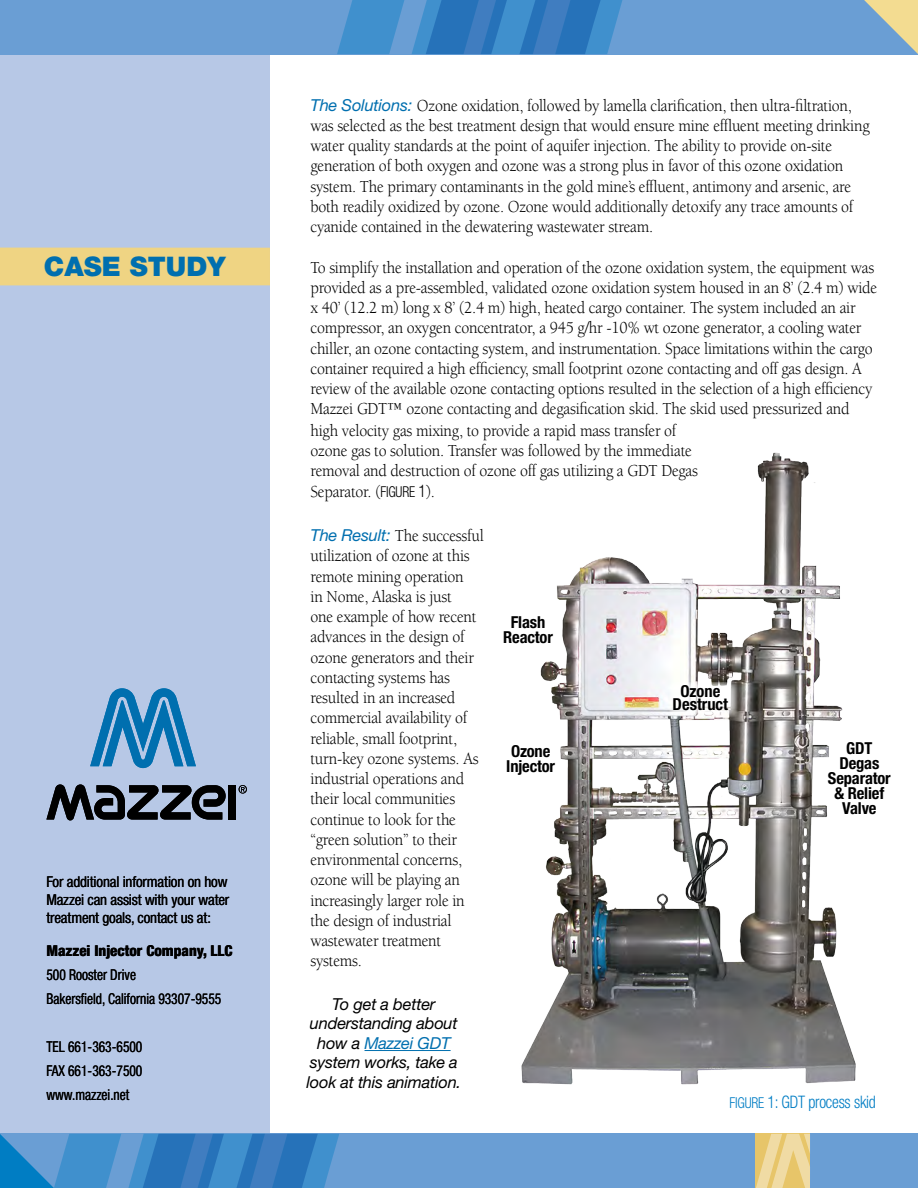
<style>
.page{position:relative;width:918px;height:1188px;background:#fff}
.page>*{position:absolute;margin:0;border:0;box-sizing:border-box;transform-origin:0 0}
.t1{font:900 27px "Helvetica Neue LT Std";color:#006faf}
.t2{font:17.25px/20.2px "Berkeley Std";letter-spacing:-.015em;color:#000;scale:.92 1}
.t3{font:300 condensed 17.25px "Helvetica Neue LT Std";letter-spacing:-.015em;color:#007dc4;scale:.92 1}
.t4{font:italic 16.5px/19.5px "Helvetica Neue LT Std";letter-spacing:-.015em;color:#000;text-align:center}
.t5{font:700 condensed 16.5px/15px "Helvetica Neue LT Std";letter-spacing:-.01em;color:#000;text-align:center}
.t6{font:condensed 15px/24px "Helvetica Neue LT Std";color:#000;scale:.9 1}
.t7{font:condensed 15px/18px "Helvetica Neue LT Std";color:#000;text-align:justify}
.t8{font:800 condensed 15px "Helvetica Neue LT Std";color:#000}
.s1{font-family:"Helvetica Neue LT Std";font-style:italic;font-size:16.5px;color:#006faf}
.s2{font-family:"Helvetica Neue LT Std";font-weight:300;font-stretch:condensed;font-size:15px}
.s3{font-family:"Helvetica Neue LT Std";font-weight:300;font-stretch:condensed}
.s4{color:#006faf}
.s5{font-size:15px}
</style>
<div class="page">
<div style="left:0;top:0;width:270px;height:1188px;background:#b7c8e6"></div>
<svg style="left:90px;top:688px;width:106px;height:80px"></svg>
<div style="left:229px;top:785px;width:7px;height:35px;background:#000"></div>
<svg style="left:46px;top:784px;width:180px;height:36px"></svg>
<svg style="left:239px;top:785px;width:8px;height:9px"></svg>
<div style="left:0;top:248px;width:270px;height:37px;background:#efd483"></div>
<div style="left:0;top:0;width:918px;height:54px;background:#6a9ed4"></div>
<div style="left:0;top:1134px;width:918px;height:54px;background:#6a9ed4"></div>
<svg style="left:756px;top:1134px;width:54px;height:54px"></svg>
<svg style="left:337px;top:0;width:286px;height:54px"></svg>
<svg style="left:864px;top:0;width:54px;height:54px"></svg>
<svg style="left:0;top:1134px;width:339px;height:54px"></svg>
<img style="left:521px;top:452px;width:335px;height:633px">
<svg style="left:669px;top:682px;width:68px;height:34px"></svg>
<hr style="left:365px;top:1050px;width:86px;height:1px;background:#006faf">
<h1 class="t1" style="left:44px;top:250px;width:183px">CASE STUDY</h1>
<p class="t7" style="left:46px;top:873px;width:184px">For additional information on how Mazzei can assist with your water treatment goals, contact us at:</p>
<p class="t8" style="left:46px;top:941px;width:188px">Mazzei Injector Company, LLC</p>
<p class="t6" style="left:46px;top:963px;width:196px">500 Rooster Drive<br>Bakersfield, California 93307-9555</p>
<p class="t6" style="left:46px;top:1035px;width:108px;text-align:justify">TEL 661-363-6500<br>FAX 661-363-7500 www.mazzei.net</p>
<p class="t2" style="left:310px;top:95px;width:609px"><span class="s1">The Solutions:</span> Ozone oxidation, followed by lamella clarification, then ultra-filtration, was selected as the best treatment design that would ensure mine effluent meeting drinking water quality standards at the point of aquifer injection. The ability to provide on-site generation of both oxygen and ozone was a strong plus in favor of this ozone oxidation system. The primary contaminants in the gold mine’s effluent, antimony and arsenic, are both readily oxidized by ozone. Ozone would additionally detoxify any trace amounts of cyanide contained in the dewatering wastewater stream.</p>
<p class="t2" style="left:310px;top:257px;width:618px">To simplify the installation and operation of the ozone oxidation system, the equipment was provided as a pre-assembled, validated ozone oxidation system housed in an 8’ (2.4 m) wide x 40’ (12.2 m) long x 8’ (2.4 m) high, heated cargo container. The system included an air compressor, an oxygen concentrator, a 945 g/hr -10% wt ozone generator, a cooling water chiller, an ozone contacting system, and instrumentation. Space limitations within the cargo container required a high efficiency, small footprint ozone contacting and off gas design. A review of the available ozone contacting options resulted in the selection of a high efficiency Mazzei GDT™ ozone contacting and degasification skid. The skid used pressurized and</p>
<p class="t2" style="left:311px;top:421px;width:423px">high velocity gas mixing, to provide a rapid mass transfer of ozone gas to solution. Transfer was followed by the immediate removal and destruction of ozone off gas utilizing a GDT Degas Separator. (<span class="s2">FIGURE</span> <span class="s3">1</span>).</p>
<p class="t2" style="left:310px;top:526px;width:190px"><span class="s1">The Result:</span> The successful utilization of ozone at this remote mining operation<br>in Nome, Alaska is just<br>one example of how recent advances in the design of ozone generators and their contacting systems has resulted in an increased commercial availability of reliable, small footprint, turn-key ozone systems. As industrial operations and their local communities continue to look for the “green solution” to their environmental concerns, ozone will be playing an increasingly larger role in the design of industrial wastewater treatment systems.</p>
<p class="t4" style="left:307px;top:994px;width:156px">To get a better understanding about how a <span class="s4">Mazzei GDT </span>system works, take a look at this animation.</p>
<p class="t5" style="left:503px;top:614px;width:51px">Flash<br>Reactor</p>
<p class="t5" style="left:506px;top:744px;width:50px;text-align:left">Ozone<br>Injector</p>
<p class="t5" style="left:673px;top:684px;width:57px;line-height:13.5px">Ozone<br>Destruct</p>
<p class="t5" style="left:828px;top:740px;width:64px">GDT<br>Degas<br>Separator &amp; Relief<br>Valve</p>
<p class="t3" style="left:729px;top:1092px;width:161px"><span class="s5">FIGURE</span> 1: GDT process skid</p>
</div>
